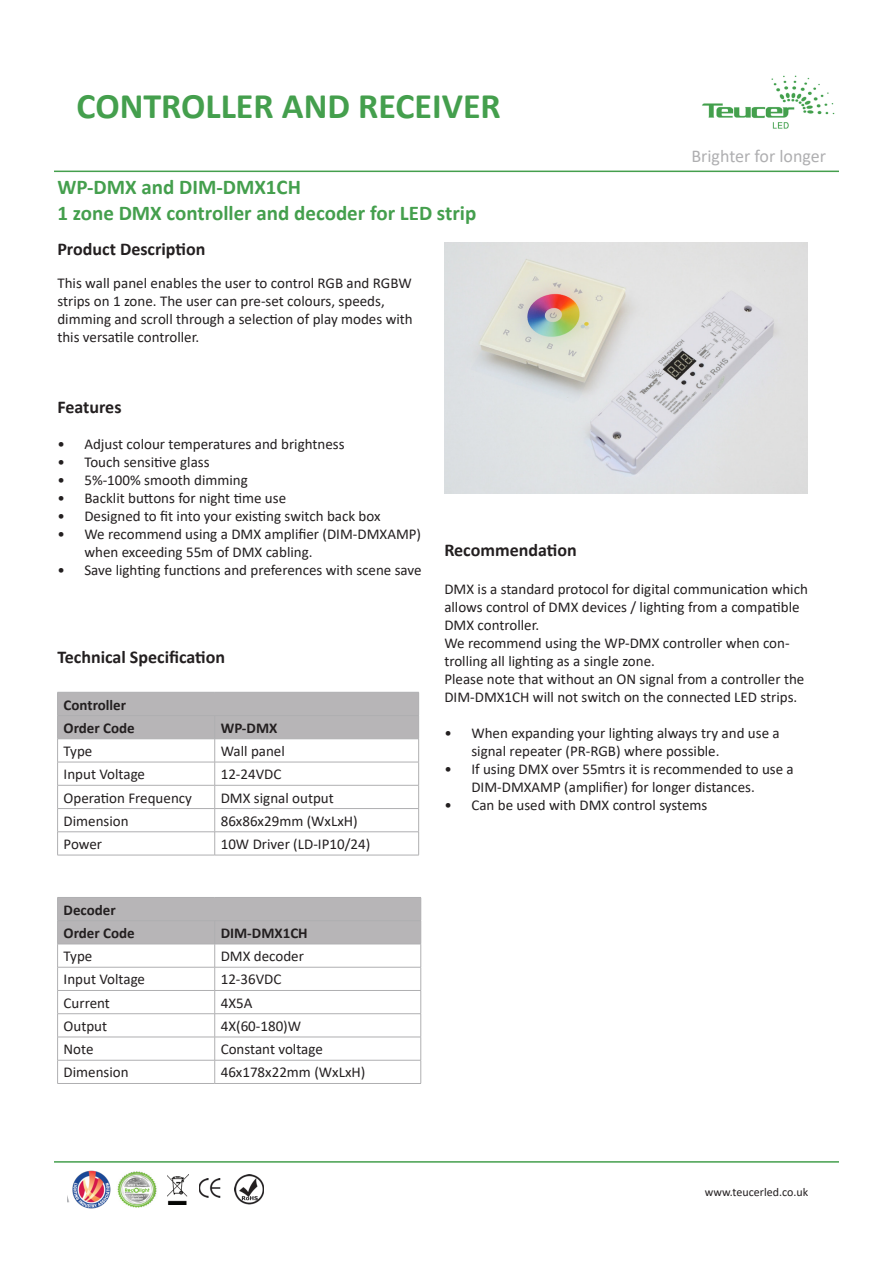
<style>
.page{position:relative;width:893px;height:1263px;background:#fff}
.page>*{position:absolute;margin:0;border:0;box-sizing:border-box;transform-origin:0 0}
.t1{font:700 36px "Calibri";color:#449f4d}
.t2{font:700 21px "Calibri";color:#449f4d}
.t3{font:700 18px "Calibri";color:#231f20}
.t4{font:18px "Calibri";color:#afafb1}
.t5{font:15px/18px "Calibri";color:#231f20}
.t6{font:700 15px "Calibri";color:#231f20}
.t7{font:12px "Calibri";color:#231f20}
</style>
<div class="page">
<img style="left:702px;top:75px;width:133px;height:54px">
<hr style="left:54px;top:171px;width:785px;height:1px;background:#449f4d">
<img style="left:68px;top:1170px;width:43px;height:39px">
<hr style="left:54px;top:1161px;width:785px;height:2px;background:#449f4d">
<img style="left:167px;top:1175px;width:21px;height:29px">
<img style="left:199px;top:1178px;width:21px;height:19px">
<img style="left:235px;top:1175px;width:29px;height:29px">
<img style="left:117px;top:1171px;width:40px;height:37px">
<svg style="left:57px;top:692px;width:362px;height:163px"></svg>
<hr style="left:57px;top:762px;width:158px;height:1px;background:#afafb1">
<hr style="left:215px;top:762px;width:204px;height:1px;background:#afafb1">
<hr style="left:57px;top:808px;width:158px;height:1px;background:#afafb1">
<hr style="left:215px;top:808px;width:204px;height:1px;background:#afafb1">
<hr style="left:57px;top:831px;width:158px;height:1px;background:#afafb1">
<hr style="left:215px;top:831px;width:204px;height:1px;background:#afafb1">
<hr style="left:57px;top:855px;width:158px;height:1px;background:#afafb1">
<hr style="left:215px;top:855px;width:204px;height:1px;background:#afafb1">
<svg style="left:57px;top:897px;width:365px;height:186px"></svg>
<hr style="left:57px;top:1037px;width:158px;height:1px;background:#afafb1">
<hr style="left:215px;top:1037px;width:206px;height:1px;background:#afafb1">
<hr style="left:57px;top:1060px;width:158px;height:1px;background:#afafb1">
<hr style="left:215px;top:1060px;width:206px;height:1px;background:#afafb1">
<hr style="left:57px;top:1083px;width:158px;height:1px;background:#afafb1">
<hr style="left:215px;top:1083px;width:206px;height:1px;background:#afafb1">
<img style="left:444px;top:242px;width:364px;height:251px">
<p class="t1" style="left:77px;top:81px;width:426px">CONTROLLER AND RECEIVER</p>
<p class="t2" style="left:57px;top:173px;width:245px">WP-DMX and DIM-DMX1CH</p>
<p class="t2" style="left:57px;top:198px;width:420px">1 zone DMX controller and decoder for LED strip</p>
<p class="t3" style="left:57px;top:236px;width:150px">Product Description</p>
<p class="t5" style="left:57px;top:273px;width:357px">This wall panel enables the user to control RGB and RGBW strips on 1 zone. The user can pre-set colours, speeds, dimming and scroll through a selection of play modes with this versatile controller.</p>
<p class="t3" style="left:57px;top:394px;width:66px">Features</p>
<p class="t5" style="left:57px;top:435px;width:289px">• Adjust colour temperatures and brightness</p>
<p class="t5" style="left:57px;top:453px;width:154px">• Touch sensitive glass</p>
<p class="t5" style="left:57px;top:471px;width:192px">• 5%-100% smooth dimming</p>
<p class="t5" style="left:57px;top:489px;width:230px">• Backlit buttons for night time use</p>
<p class="t5" style="left:57px;top:507px;width:325px">• Designed to fit into your existing switch back box</p>
<p class="t5" style="left:84px;top:525px;width:338px;text-indent:-27px">• We recommend using a DMX amplifier (DIM-DMXAMP) when exceeding 55m of DMX cabling.</p>
<p class="t5" style="left:57px;top:561px;width:366px">• Save lighting functions and preferences with scene save</p>
<p class="t3" style="left:444px;top:537px;width:134px">Recommendation</p>
<p class="t4" style="left:691px;top:143px;width:136px">Brighter for longer</p>
<p class="t3" style="left:57px;top:644px;width:169px">Technical Specification</p>
<p class="t6" style="left:64px;top:694px;width:64px">Controller</p>
<p class="t6" style="left:64px;top:717px;width:73px">Order Code</p>
<p class="t6" style="left:221px;top:717px;width:58px">WP-DMX</p>
<p class="t5" style="left:64px;top:742px;width:30px">Type</p>
<p class="t5" style="left:221px;top:742px;width:66px">Wall panel</p>
<p class="t5" style="left:64px;top:765px;width:83px">Input Voltage</p>
<p class="t5" style="left:221px;top:765px;width:62px">12-24VDC</p>
<p class="t5" style="left:64px;top:788px;width:130px">Operation Frequency</p>
<p class="t5" style="left:221px;top:788px;width:115px">DMX signal output</p>
<p class="t5" style="left:64px;top:811px;width:67px">Dimension</p>
<p class="t5" style="left:221px;top:811px;width:139px">86x86x29mm (WxLxH)</p>
<p class="t5" style="left:64px;top:835px;width:40px">Power</p>
<p class="t5" style="left:221px;top:835px;width:151px">10W Driver (LD-IP10/24)</p>
<p class="t6" style="left:64px;top:899px;width:54px">Decoder</p>
<p class="t6" style="left:64px;top:922px;width:73px">Order Code</p>
<p class="t6" style="left:221px;top:922px;width:88px">DIM-DMX1CH</p>
<p class="t5" style="left:64px;top:947px;width:30px">Type</p>
<p class="t5" style="left:221px;top:947px;width:85px">DMX decoder</p>
<p class="t5" style="left:64px;top:970px;width:83px">Input Voltage</p>
<p class="t5" style="left:221px;top:970px;width:62px">12-36VDC</p>
<p class="t5" style="left:64px;top:993px;width:48px">Current</p>
<p class="t5" style="left:221px;top:993px;width:33px">4X5A</p>
<p class="t5" style="left:64px;top:1016px;width:45px">Output</p>
<p class="t5" style="left:221px;top:1016px;width:82px">4X(60-180)W</p>
<p class="t5" style="left:64px;top:1040px;width:31px">Note</p>
<p class="t5" style="left:221px;top:1040px;width:104px">Constant voltage</p>
<p class="t5" style="left:64px;top:1063px;width:67px">Dimension</p>
<p class="t5" style="left:221px;top:1063px;width:146px">46x178x22mm (WxLxH)</p>
<p class="t5" style="left:444px;top:579px;width:365px">DMX is a standard protocol for digital communication which allows control of DMX devices / lighting from a compatible<br>DMX controller.</p>
<p class="t5" style="left:444px;top:633px;width:347px">We recommend using the WP-DMX controller when con&shy;trolling all lighting as a single zone.</p>
<p class="t5" style="left:444px;top:669px;width:361px">Please note that without an ON signal from a controller the<br>DIM-DMX1CH will not switch on the connected LED strips.</p>
<p class="t5" style="left:471px;top:723px;width:310px;text-indent:-27px">• When expanding your lighting always try and use a signal repeater (PR-RGB) where possible.</p>
<p class="t5" style="left:471px;top:759px;width:324px;text-indent:-27px">• If using DMX over 55mtrs it is recommended to use a<br>DIM-DMXAMP (amplifier) for longer distances.</p>
<p class="t5" style="left:444px;top:795px;width:265px">• Can be used with DMX control systems</p>
<p class="t7" style="left:705px;top:1183px;width:105px">www.teucerled.co.uk</p>
</div>
